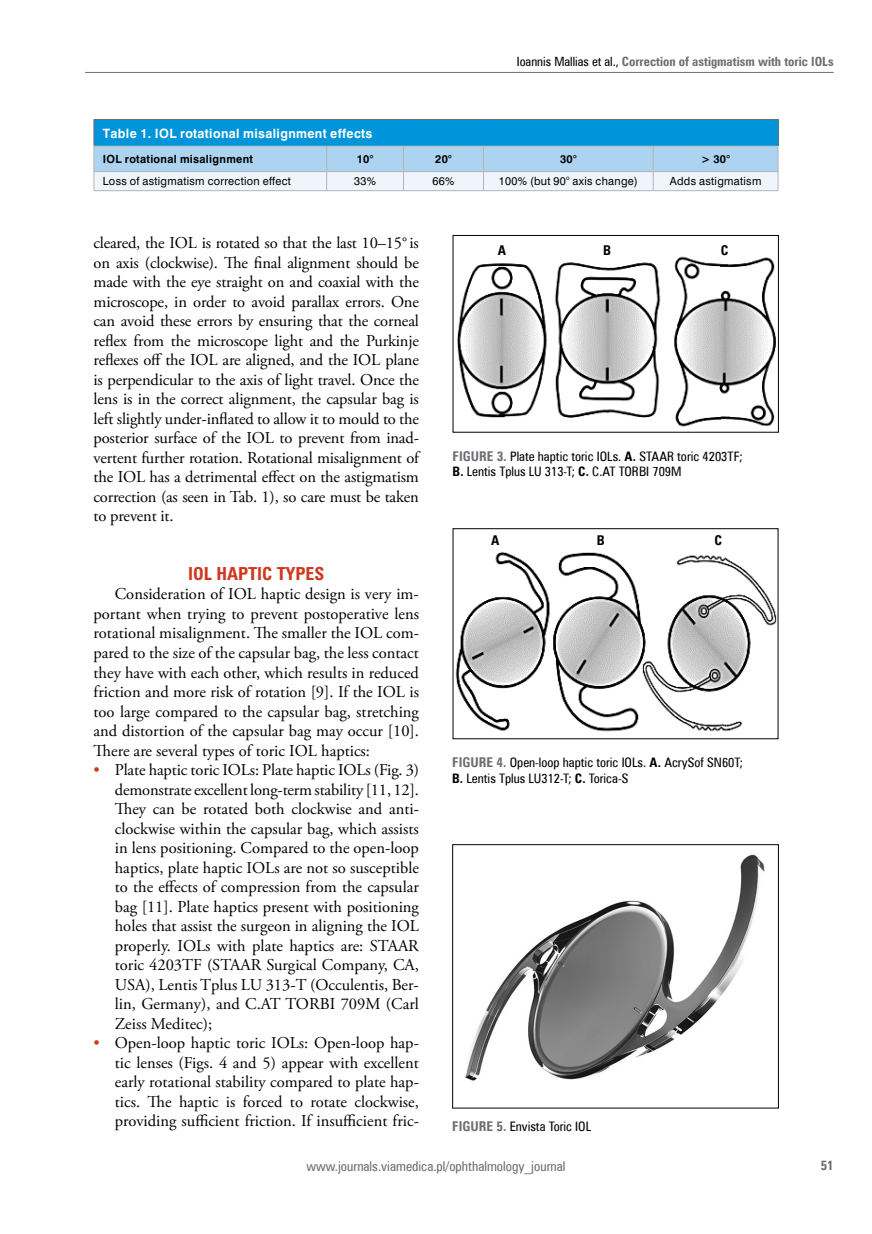
<style>
.page{position:relative;width:872px;height:1234px;background:#fff}
.page>*{position:absolute;margin:0;border:0;box-sizing:border-box;transform-origin:0 0}
.t1{font:700 18px "Zurich Cn EU";color:#cf381e}
.t2{font:16.5px/19.5px "Adobe Garamond Pro";color:#000;text-align:justify}
.t3{font:13.5px "Zurich Cn EU";color:#6d6e71}
.t4{font:700 13.5px "Zurich Cn EU";color:#6d6e71}
.t5{font:700 13.5px "Zurich Cn EU";color:#000}
.t6{font:700 13.2px "Zurich Cn EU";color:#6d6e71}
.t7{font:13.05px/15.6px "Zurich Cn EU";color:#000}
.t8{font:700 12.75px "Zurich Cn EU";color:#6d6e71}
.t9{font:700 12px "Swis 721 PL";letter-spacing:.03em;color:#fff}
.t10{font:10.5px "Swis 721 PL";letter-spacing:.03em;color:#000}
.t11{font:700 10.5px "Swis 721 PL";letter-spacing:.03em;color:#000}
.t12{font:5.7px "Swis 721 PL";color:#000}
.s1{font-weight:400;color:#000}
.s2{color:#cf381e}
.s3{font-weight:700;font-size:13.5px;color:#6d6e71}
.s4{font-weight:700}
</style>
<div class="page">
<hr style="left:85px;top:72px;width:748px;height:1px;background:#6d6e71">
<hr style="left:94px;top:119px;width:233px;height:1px;background:#6d6e71">
<hr style="left:327px;top:119px;width:76px;height:1px;background:#6d6e71">
<hr style="left:403px;top:119px;width:80px;height:1px;background:#6d6e71">
<hr style="left:483px;top:119px;width:170px;height:1px;background:#6d6e71">
<hr style="left:653px;top:119px;width:125px;height:1px;background:#6d6e71">
<svg style="left:94px;top:120px;width:684px;height:71px;background:#7ec4e9"></svg>
<hr style="left:94px;top:146px;width:233px;height:1px;background:#b1b4b6">
<hr style="left:327px;top:146px;width:76px;height:1px;background:#b1b4b6">
<hr style="left:403px;top:146px;width:80px;height:1px;background:#b1b4b6">
<hr style="left:483px;top:146px;width:170px;height:1px;background:#b1b4b6">
<hr style="left:653px;top:146px;width:125px;height:1px;background:#b1b4b6">
<img style="left:457px;top:256px;width:318px;height:171px">
<div style="left:452px;top:235px;width:326px;height:197px;border:1px solid #000"></div>
<img style="left:455px;top:551px;width:321px;height:181px">
<div style="left:452px;top:528px;width:326px;height:211px;border:1px solid #000"></div>
<img style="left:464px;top:854px;width:301px;height:227px">
<div style="left:452px;top:844px;width:326px;height:264px;border:1px solid #000"></div>
<p class="t8" style="left:517px;top:53px;width:318px"><span class="s1">Ioannis Mallias et al.,</span> Correction of astigmatism with toric IOLs</p>
<p class="t9" style="left:103px;top:125px;width:271px">Table 1. IOL rotational misalignment effects</p>
<p class="t11" style="left:103px;top:152px;width:152px">IOL rotational misalignment</p>
<p class="t11" style="left:357px;top:152px;width:18px">10°</p>
<p class="t11" style="left:435px;top:152px;width:18px">20°</p>
<p class="t11" style="left:560px;top:152px;width:18px">30°</p>
<p class="t11" style="left:701px;top:152px;width:30px">&gt; 30°</p>
<p class="t10" style="left:103px;top:174px;width:190px">Loss of astigmatism correction effect</p>
<p class="t10" style="left:354px;top:174px;width:23px">33%</p>
<p class="t10" style="left:432px;top:174px;width:23px">66%</p>
<p class="t10" style="left:499px;top:174px;width:69px">100% (but 90</p>
<p class="t12" style="left:566px;top:174px;width:5px">o</p>
<p class="t10" style="left:572px;top:174px;width:67px">axis change)</p>
<p class="t10" style="left:670px;top:174px;width:93px">Adds astigmatism</p>
<p class="t2" style="left:94px;top:234px;width:327px">cleared, the IOL is rotated so that the last 10–15° is on axis (clockwise). The final alignment should be made with the eye straight on and coaxial with the microscope, in order to avoid parallax errors. One can avoid these errors by ensuring that the corneal reflex from the microscope light and the Purkinje reflexes off the IOL are aligned, and the IOL plane is perpendicular to the axis of light travel. Once the lens is in the correct alignment, the capsular bag is left slightly under-inflated to allow it to mould to the posterior surface of the IOL to prevent from inad&shy;vertent further rotation. Rotational misalignment of the IOL has a detrimental effect on the astigmatism correction (as seen in Tab. 1), so care must be taken to prevent it.</p>
<p class="t1" style="left:188px;top:562px;width:38px">IO L HAPTI</p>
<p class="t1" style="left:262px;top:562px;width:44px">C TYPES</p>
<p class="t2" style="left:94px;top:585px;width:327px;text-indent:21px">Consideration of IOL haptic design is very im&shy;portant when trying to prevent postoperative lens rotational misalignment. The smaller the IOL com&shy;pared to the size of the capsular bag, the less contact they have with each other, which results in reduced friction and more risk of rotation [9]. If the IOL is too large compared to the capsular bag, stretching and distortion of the capsular bag may occur [10].<br>There are several types of toric IOL haptics:</p>
<p class="t2" style="left:115px;top:760px;width:306px;text-indent:-21px"><span class="s2">•</span> Plate haptic toric IOLs: Plate haptic IOLs (Fig. 3) demonstrate excellent long-term stability [11, 12].<br>They can be rotated both clockwise and anti&shy;clockwise within the capsular bag, which assists in lens positioning. Compared to the open-loop haptics, plate haptic IOLs are not so susceptible to the effects of compression from the capsular bag [11]. Plate haptics present with positioning holes that assist the surgeon in aligning the IOL properly. IOLs with plate haptics are: STAAR toric 4203TF (STAAR Surgical Company, CA, USA), Lentis Tplus LU 313-T (Occulentis, Ber&shy;lin, Germany), and C.AT TORBI 709M (Carl Zeiss Meditec);</p>
<p class="t2" style="left:115px;top:1033px;width:306px;text-indent:-21px"><span class="s2">•</span> Open-loop haptic toric IOLs: Open-loop hap&shy;tic lenses (Figs. 4 and 5) appear with excellent early rotational stability compared to plate hap&shy;tics. The haptic is forced to rotate clockwise, providing sufficient friction. If insufficient fric-</p>
<p class="t5" style="left:497px;top:242px;width:10px">A</p>
<p class="t5" style="left:603px;top:242px;width:9px">B</p>
<p class="t5" style="left:721px;top:242px;width:9px">C</p>
<p class="t4" style="left:452px;top:447px;width:15px">FIGURE</p>
<p class="t7" style="left:452px;top:448px;width:291px;text-indent:44px"><span class="s3">3.</span> Plate haptic toric IOLs. <span class="s4">A.</span> STAAR toric 4203TF;<br><span class="s4">B.</span> Lentis Tplus LU 313-T; <span class="s4">C.</span> C.AT TORBI 709M</p>
<p class="t5" style="left:491px;top:531px;width:10px">A</p>
<p class="t5" style="left:597px;top:531px;width:9px">B</p>
<p class="t5" style="left:714px;top:531px;width:9px">C</p>
<p class="t4" style="left:452px;top:753px;width:15px">FIGURE</p>
<p class="t7" style="left:452px;top:754px;width:292px;text-indent:44px"><span class="s3">4.</span> Open-loop haptic toric IOLs. <span class="s4">A.</span> AcrySof SN60T;<br><span class="s4">B.</span> Lentis Tplus LU312-T; <span class="s4">C.</span> Torica-S</p>
<p class="t4" style="left:452px;top:1117px;width:15px">FIGURE</p>
<p class="t7" style="left:496px;top:1117px;width:96px"><span class="s3">5.</span> Envista Toric IOL</p>
<p class="t3" style="left:306px;top:1157px;width:260px">www.journals.viamedica.pl/ophthalmology_journal</p>
<p class="t6" style="left:820px;top:1157px;width:15px">51</p>
</div>
